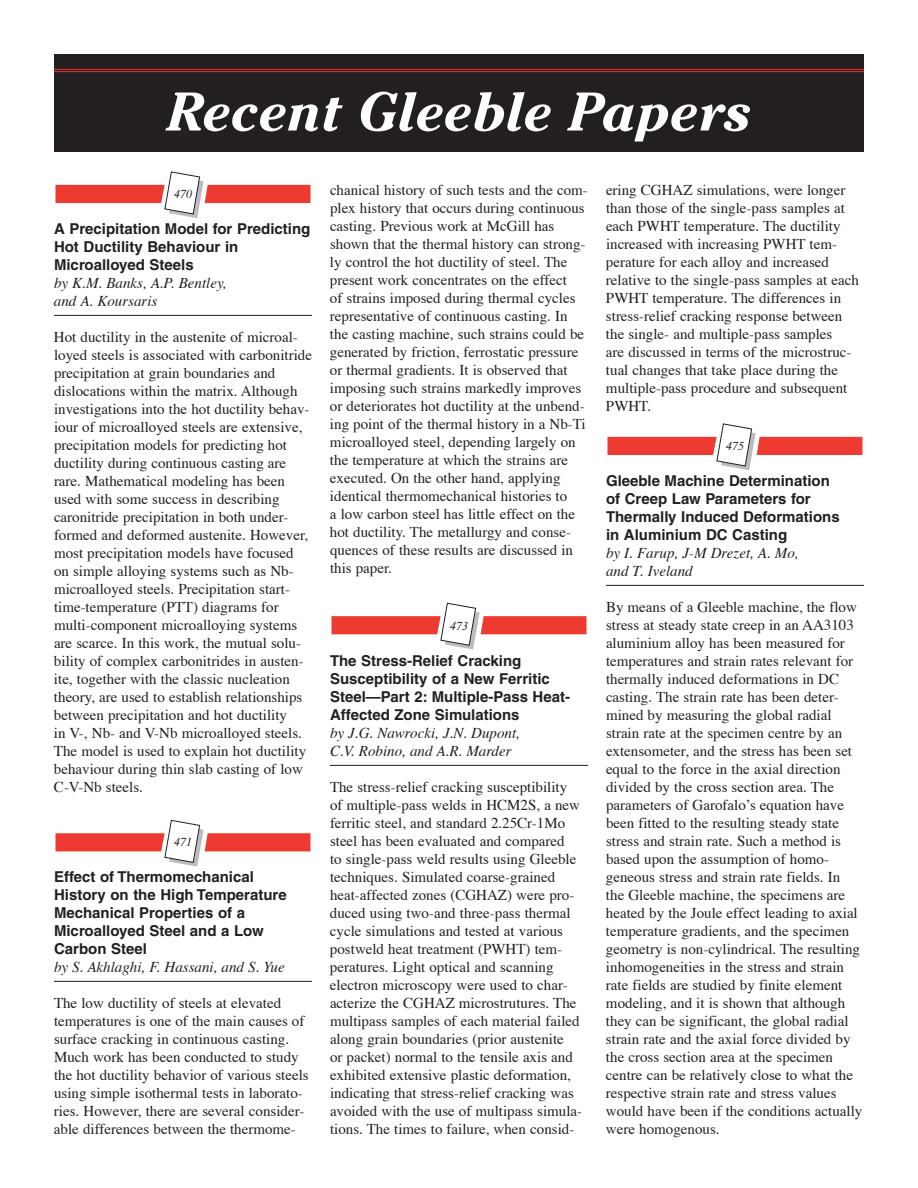
<style>
.page{position:relative;width:918px;height:1188px;background:#fff}
.page>*{position:absolute;margin:0;border:0;box-sizing:border-box;transform-origin:0 0}
.t1{font:italic 700 54px "Cheltenham";color:#fff}
.t2{font:15px/18px "Times";color:#231f20}
.t3{font:700 15px/18px "Helvetica";color:#231f20}
.t4{font:italic 15px/18px "Times";color:#231f20}
.t5{font:italic 12px "Times";color:#231f20}
</style>
<div class="page">
<svg style="left:55px;top:820px;width:255px;height:47px"></svg>
<svg style="left:607px;top:423px;width:255px;height:47px"></svg>
<svg style="left:331px;top:603px;width:255px;height:47px"></svg>
<div style="left:54px;top:54px;width:810px;height:98px;background:#231f20"></div>
<hr style="left:54px;top:69px;width:810px;height:1px;background:#ee3b32">
<hr style="left:54px;top:71px;width:810px;height:1px;background:#ee3b32">
<svg style="left:55px;top:171px;width:255px;height:47px"></svg>
<hr style="left:330px;top:765px;width:258px;height:1px;background:#231f20">
<hr style="left:606px;top:585px;width:258px;height:1px;background:#231f20">
<hr style="left:54px;top:315px;width:258px;height:1px;background:#231f20">
<hr style="left:54px;top:981px;width:258px;height:1px;background:#231f20">
<h1 class="t1" style="left:167px;top:80px;width:586px">Recent Gleeble Papers</h1>
<p class="t5" style="left:174px;top:183px;width:19px">470</p>
<p class="t3" style="left:54px;top:219px;width:258px">A Precipitation Model for Predicting<br>Hot Ductility Behaviour in<br>Microalloyed Steels</p>
<p class="t4" style="left:54px;top:273px;width:174px">by K.M. Banks, A.P. Bentley, and A. Koursaris</p>
<p class="t2" style="left:54px;top:327px;width:260px">Hot ductility in the austenite of microal&shy;loyed steels is associated with carbonitride precipitation at grain boundaries and dislocations within the matrix. Although investigations into the hot ductility behav&shy;iour of microalloyed steels are extensive, precipitation models for predicting hot ductility during continuous casting are rare. Mathematical modeling has been used with some success in describing caronitride precipitation in both under&shy;formed and deformed austenite. However, most precipitation models have focused on simple alloying systems such as Nb&shy;microalloyed steels. Precipitation start&shy;time-temperature (PTT) diagrams for multi-component microalloying systems are scarce. In this work, the mutual solu&shy;bility of complex carbonitrides in austen&shy;ite, together with the classic nucleation theory, are used to establish relationships between precipitation and hot ductility<br>in V-, Nb- and V-Nb microalloyed steels.<br>The model is used to explain hot ductility behaviour during thin slab casting of low C-V-Nb steels.</p>
<p class="t5" style="left:174px;top:831px;width:19px">471</p>
<p class="t3" style="left:54px;top:867px;width:234px">Effect of Thermomechanical<br>History on the High Temperature<br>Mechanical Properties of a<br>Microalloyed Steel and a Low<br>Carbon Steel</p>
<p class="t4" style="left:54px;top:957px;width:232px">by S. Akhlaghi, F. Hassani, and S. Yue</p>
<p class="t2" style="left:54px;top:993px;width:256px">The low ductility of steels at elevated temperatures is one of the main causes of surface cracking in continuous casting.<br>Much work has been conducted to study the hot ductility behavior of various steels using simple isothermal tests in laborato&shy;ries. However, there are several consider&shy;able differences between the thermome-</p>
<p class="t2" style="left:330px;top:180px;width:259px">chanical history of such tests and the com&shy;plex history that occurs during continuous casting. Previous work at McGill has shown that the thermal history can strong&shy;ly control the hot ductility of steel. The present work concentrates on the effect<br>of strains imposed during thermal cycles representative of continuous casting. In the casting machine, such strains could be generated by friction, ferrostatic pressure or thermal gradients. It is observed that imposing such strains markedly improves or deteriorates hot ductility at the unbend&shy;ing point of the thermal history in a Nb-Ti microalloyed steel, depending largely on the temperature at which the strains are executed. On the other hand, applying identical thermomechanical histories to<br>a low carbon steel has little effect on the hot ductility. The metallurgy and conse&shy;quences of these results are discussed in this paper.</p>
<p class="t5" style="left:450px;top:615px;width:19px">473</p>
<p class="t3" style="left:330px;top:651px;width:242px">The Stress-Relief Cracking<br>Susceptibility of a New Ferritic<br>Steel—Part 2: Multiple-Pass Heat-<br>Affected Zone Simulations</p>
<p class="t4" style="left:330px;top:723px;width:192px">by J.G. Nawrocki, J.N. Dupont,<br>C.V. Robino, and A.R. Marder</p>
<p class="t2" style="left:330px;top:777px;width:254px">The stress-relief cracking susceptibility of multiple-pass welds in HCM2S, a new ferritic steel, and standard 2.25Cr-1Mo steel has been evaluated and compared<br>to single-pass weld results using Gleeble techniques. Simulated coarse-grained heat-affected zones (CGHAZ) were pro&shy;duced using two-and three-pass thermal cycle simulations and tested at various postweld heat treatment (PWHT) tem&shy;peratures. Light optical and scanning electron microscopy were used to char&shy;acterize the CGHAZ microstrutures. The multipass samples of each material failed along grain boundaries (prior austenite<br>or packet) normal to the tensile axis and exhibited extensive plastic deformation, indicating that stress-relief cracking was avoided with the use of multipass simula&shy;tions. The times to failure, when consid-</p>
<p class="t2" style="left:606px;top:180px;width:255px">ering CGHAZ simulations, were longer than those of the single-pass samples at each PWHT temperature. The ductility increased with increasing PWHT tem&shy;perature for each alloy and increased relative to the single-pass samples at each PWHT temperature. The differences in stress-relief cracking response between the single- and multiple-pass samples<br>are discussed in terms of the microstruc&shy;tual changes that take place during the multiple-pass procedure and subsequent PWHT.</p>
<p class="t5" style="left:726px;top:435px;width:19px">475</p>
<p class="t3" style="left:606px;top:471px;width:235px">Gleeble Machine Determination of Creep Law Parameters for<br>Thermally Induced Deformations in Aluminium DC Casting</p>
<p class="t4" style="left:606px;top:543px;width:194px">by I. Farup, J-M Drezet, A. Mo, and T. Iveland</p>
<p class="t2" style="left:606px;top:597px;width:258px">By means of a Gleeble machine, the flow stress at steady state creep in an AA3103 aluminium alloy has been measured for temperatures and strain rates relevant for thermally induced deformations in DC casting. The strain rate has been deter&shy;mined by measuring the global radial strain rate at the specimen centre by an extensometer, and the stress has been set equal to the force in the axial direction divided by the cross section area. The parameters of Garofalo’s equation have been fitted to the resulting steady state stress and strain rate. Such a method is based upon the assumption of homo&shy;geneous stress and strain rate fields. In<br>the Gleeble machine, the specimens are heated by the Joule effect leading to axial temperature gradients, and the specimen geometry is non-cylindrical. The resulting inhomogeneities in the stress and strain rate fields are studied by finite element modeling, and it is shown that although they can be significant, the global radial strain rate and the axial force divided by the cross section area at the specimen centre can be relatively close to what the respective strain rate and stress values would have been if the conditions actually were homogenous.</p>
</div>
